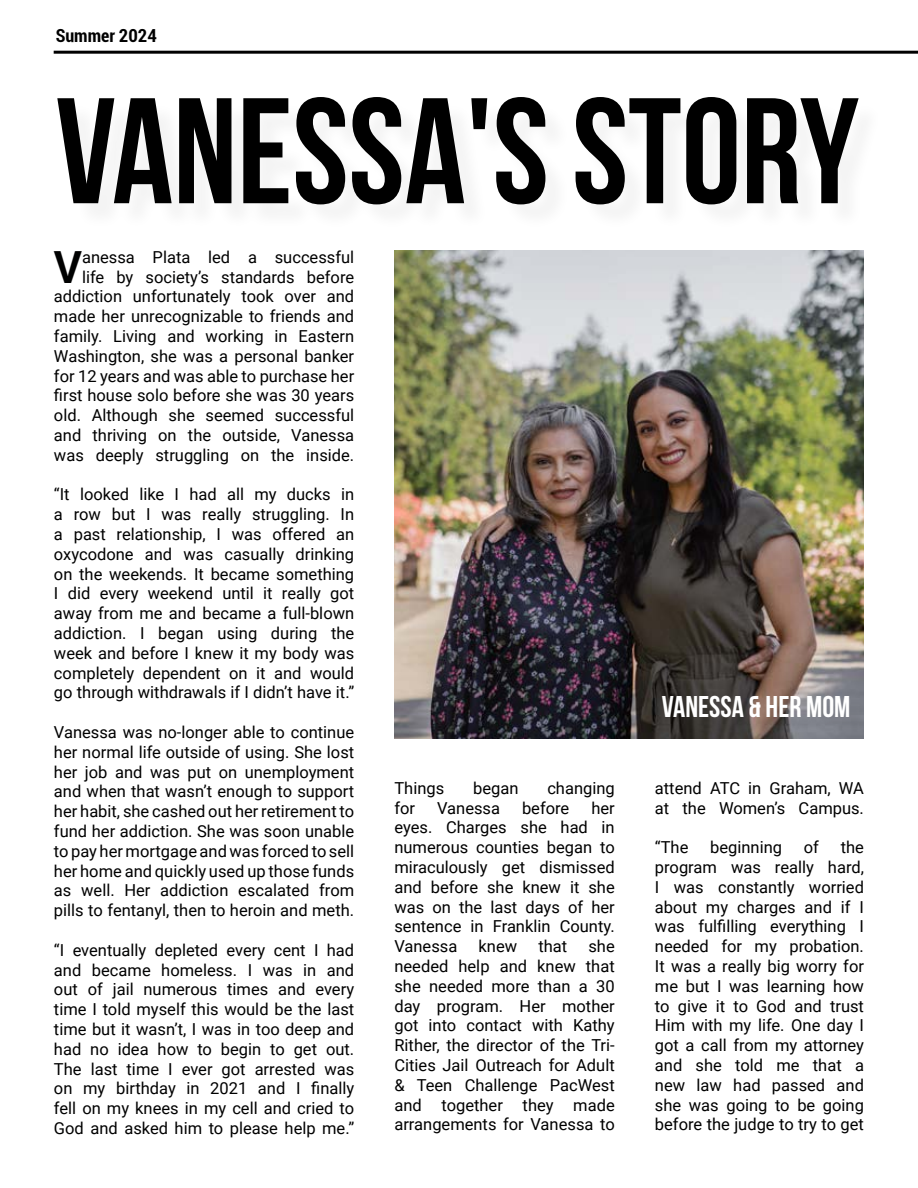
<style>
.page{position:relative;width:918px;height:1188px;background:#fff}
.page>*{position:absolute;margin:0;border:0;box-sizing:border-box;transform-origin:0 0}
.t1{font:700 150px "Bebas Neue";color:#000}
.t2{font:700 44.4px "Roboto";color:#000101}
.t3{font:700 30px "Bebas Neue";color:#fff}
.t4{font:700 condensed 18px "Roboto";color:#000}
.t5{font:16.5px/19.8px "Roboto";color:#000101;text-align:justify}
.t6{font:16.5px/19.8px "Roboto";color:#000;text-align:justify}
.s1{color:#000}
</style>
<div class="page">
<hr style="left:54px;top:51px;width:864px;height:3px;background:#000">
<img style="left:394px;top:250px;width:470px;height:488px">
<div style="left:665px;top:698px;width:202px;height:36px;background:#000;opacity:.05"></div>
<div style="left:61px;top:101px;width:823px;height:130px;background:#fbfbfb"></div>
<p class="t4" style="left:56px;top:23px;width:103px">Summer 2024</p>
<h1 class="t1" style="left:56px;top:69px;width:805px">VANESSA'S STORY</h1>
<p class="t5" style="left:54px;top:246px;width:302px;text-align:right">anessa Plata led a successful<br>life by society’s standards before addiction unfortunately took over and made her unrecognizable to friends and family. Living and working in Eastern Washington, she was a personal banker for 12 years and was able to purchase her first house solo before she was 30 years old. Although she seemed successful and thriving on the outside, Vanessa was deeply struggling on the inside.</p>
<p class="t5" style="left:54px;top:484px;width:302px">“It looked like I had all my ducks in a row but I was really struggling. In a past relationship, I was offered an oxycodone and was casually drinking on the weekends. It became something I did every weekend until it really got away from me and became a full-blown addiction. I began using during the week and before I knew it my body was completely dependent on it and would go through withdrawals if I didn’t have it.”</p>
<p class="t5" style="left:54px;top:722px;width:302px">Vanessa was no-longer able to continue her normal life outside of using. She lost her job and was put on unemployment and when that wasn’t enough to support her habit, she cashed out her retirement to fund her addiction. She was soon unable to pay her mortgage and was forced to sell her home and quickly used up those funds as well. Her addiction escalated from pills to fentanyl, then to heroin and meth.</p>
<p class="t5" style="left:54px;top:939px;width:302px">“I eventually depleted every cent I had and became homeless. I was in and out of jail numerous times and every time I told myself this would be the last time but it wasn’t, I was in too deep and had no idea how to begin to get out.<br>The last time I ever got arrested was on my birthday in 2021 and I finally fell on my knees in my cell and cried to God and <span class="s1">asked him to please help me.”</span></p>
<h2 class="t2" style="left:54px;top:236px;width:30px">V</h2>
<p class="t6" style="left:394px;top:777px;width:51px">Things</p>
<p class="t6" style="left:473px;top:777px;width:47px">began</p>
<p class="t6" style="left:547px;top:777px;width:69px">changing</p>
<p class="t6" style="left:394px;top:797px;width:22px">for</p>
<p class="t6" style="left:437px;top:797px;width:64px">Vanessa</p>
<p class="t6" style="left:522px;top:797px;width:49px">before</p>
<p class="t6" style="left:394px;top:797px;width:222px;text-indent:197px">her eyes. Charges she had in numerous counties began to miraculously get dismissed and before she knew it she was on the last days of her sentence in Franklin County.<br>Vanessa</p>
<p class="t6" style="left:394px;top:936px;width:222px;text-indent:194px">she needed help and knew that she needed more than a 30 day program. Her mother got into contact with Kathy Rither, the director of the Tri-Cities Jail Outreach for Adult &amp; Teen Challenge PacWest and together they made arrangements for Vanessa to</p>
<p class="t6" style="left:479px;top:936px;width:40px">knew</p>
<p class="t6" style="left:538px;top:936px;width:30px">that</p>
<h3 class="t3" style="left:662px;top:690px;width:190px">VANESSA &amp; HER MOM</h3>
<p class="t6" style="left:655px;top:777px;width:211px">attend ATC in Graham, WA at the Women’s Campus.</p>
<p class="t6" style="left:655px;top:837px;width:35px">“The</p>
<p class="t6" style="left:710px;top:837px;width:73px">beginning</p>
<p class="t6" style="left:804px;top:837px;width:17px">of</p>
<p class="t6" style="left:655px;top:837px;width:211px;text-indent:186px">the program was really hard, I was constantly worried about my charges and if I was fulfilling everything I needed for my probation.<br>It was a really big worry for me but I was learning how to give it to God and trust Him with my life. One day I got a call from my attorney and she told me that a new law had passed and she was going to be going before the judge to try to get</p>
</div>
